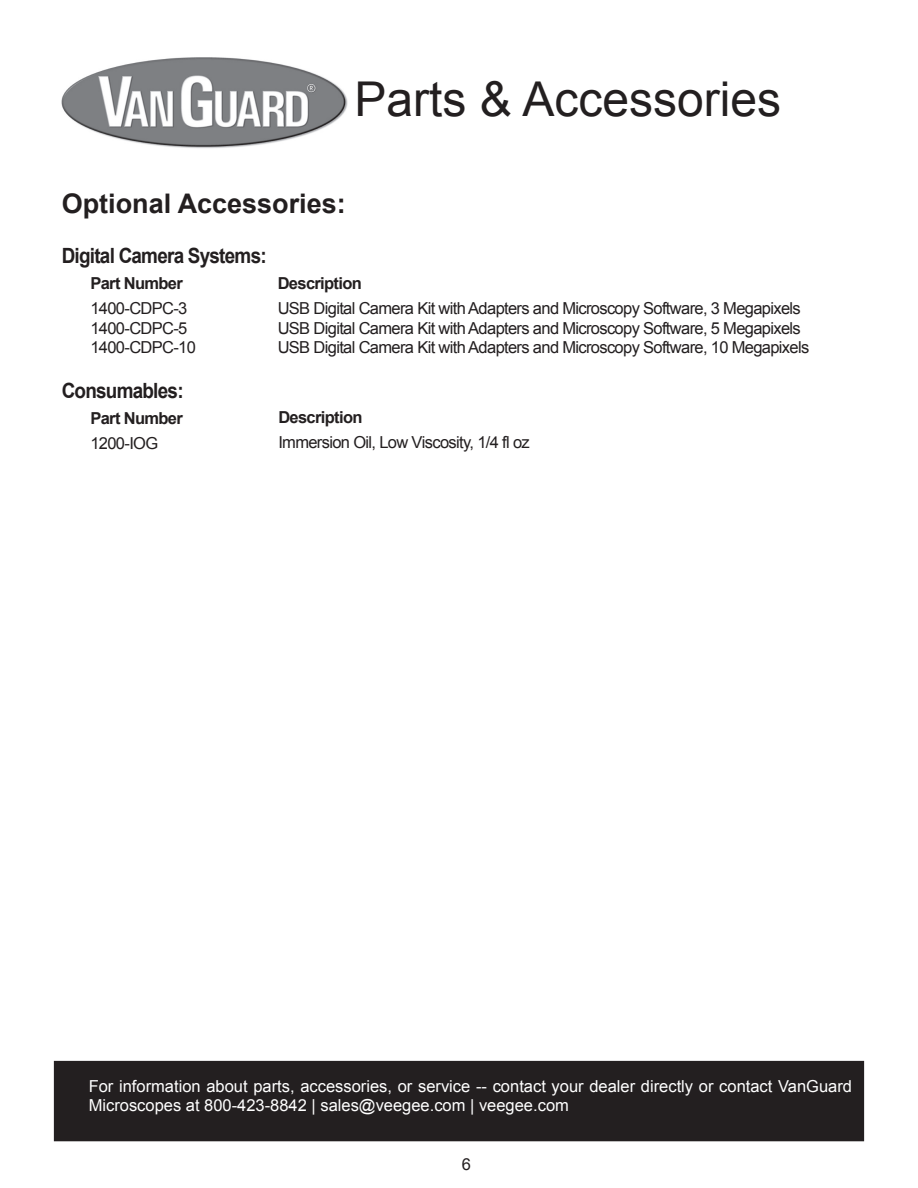
<style>
.page{position:relative;width:918px;height:1188px;background:#fff}
.page>*{position:absolute;margin:0;border:0;box-sizing:border-box;transform-origin:0 0}
.t1{font:48px "Arial";color:#231f20}
.t2{font:700 27px "Arial";color:#231f20}
.t3{font:700 21px "Arial";letter-spacing:-.04em;color:#231f20;scale:.9 1}
.t4{font:16.5px "Arial";letter-spacing:-.04em;color:#231f20}
.t5{font:16.5px/19.8px "Arial";color:#fff}
.t6{font:700 16.5px "Arial";letter-spacing:-.04em;color:#231f20}
</style>
<div class="page">
<div style="left:54px;top:1061px;width:810px;height:80px;background:#231f20"></div>
<img style="left:61px;top:57px;width:287px;height:91px">
<h1 class="t1" style="left:354px;top:68px;width:428px">Parts &amp; Accessories</h1>
<h2 class="t2" style="left:62px;top:186px;width:286px">Optional Accessories:</h2>
<p class="t3" style="left:62px;top:242px;width:229px">Digital Camera Systems:</p>
<p class="t6" style="left:90px;top:272px;width:94px">Part Number</p>
<p class="t6" style="left:278px;top:272px;width:86px">Description</p>
<p class="t4" style="left:90px;top:297px;width:99px">1400-CDPC-3</p>
<p class="t4" style="left:278px;top:297px;width:525px">USB Digital Camera Kit with Adapters and Microscopy Software, 3 Megapixels</p>
<p class="t4" style="left:90px;top:317px;width:99px">1400-CDPC-5</p>
<p class="t4" style="left:278px;top:317px;width:525px">USB Digital Camera Kit with Adapters and Microscopy Software, 5 Megapixels</p>
<p class="t4" style="left:90px;top:337px;width:107px">1400-CDPC-10</p>
<p class="t4" style="left:278px;top:337px;width:533px">USB Digital Camera Kit with Adapters and Microscopy Software, 10 Megapixels</p>
<p class="t3" style="left:62px;top:377px;width:137px">Consumables:</p>
<p class="t6" style="left:90px;top:407px;width:94px">Part Number</p>
<p class="t6" style="left:278px;top:406px;width:86px">Description</p>
<p class="t4" style="left:278px;top:432px;width:253px">Immersion Oil, Low Viscosity, 1/4 fl oz</p>
<p class="t5" style="left:89px;top:1076px;width:765px">For information about parts, accessories, or service -- contact your dealer directly or contact VanGuard<br>Microscopes at 800-423-8842 | sales@veegee.com | veegee.com</p>
<p class="t4" style="left:462px;top:1153px;width:11px">6</p>
</div>
